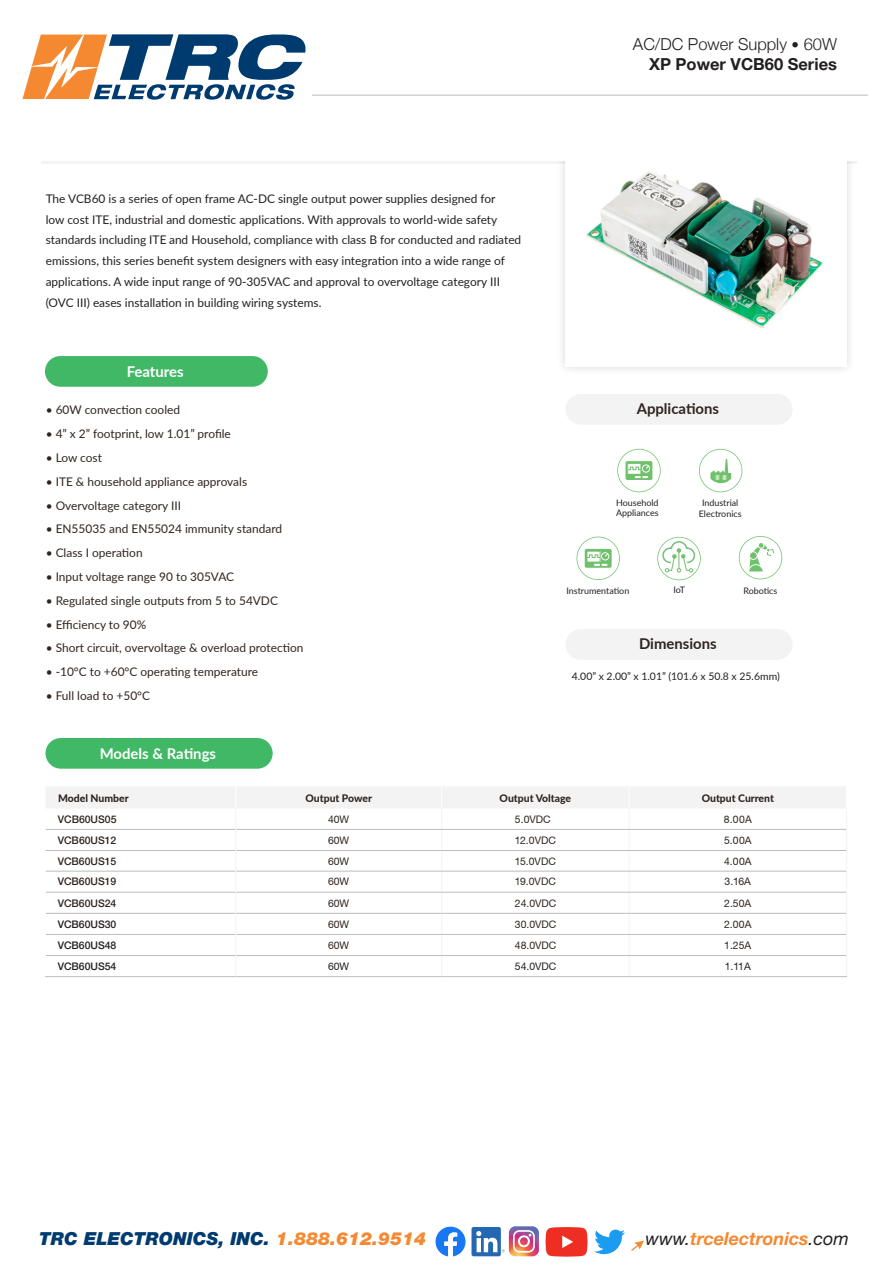
<style>
.page{position:relative;width:891px;height:1269px;background:#fff}
.page>*{position:absolute;margin:0;border:0;box-sizing:border-box;transform-origin:0 0}
.t1{font:italic 900 18px "Helvetica Neue LT Std";color:#003b70}
.t2{font:italic 700 18px "Helvetica Neue LT Std";color:#f58932}
.t3{font:300 16.5px "Helvetica Neue";color:#231f20}
.t4{font:700 16.5px "Helvetica Neue";color:#231f20}
.t5{font:700 14.85px "Lato";color:#2f241f}
.t6{font:700 14.85px "Lato";color:#fff}
.t7{font:11.85px/20.9px "Lato";color:#231f20}
.t8{font:11.85px "Lato";color:#2f241f}
.t9{font:10.35px "Helvetica Neue CE";color:#2f241f}
.t10{font:800 10.35px "Lato";color:#2f241f}
.t11{font:500 10.35px "Helvetica Neue LT";color:#2f241f}
.t12{font:10.35px "Lato";color:#1f2220}
.t13{font:500 10.35px "Helvetica Neue LT";color:#231f20}
.t14{font:10.35px "Helvetica Neue CE";color:#231f20}
.t15{font:9px/10.4px "Lato";color:#231f20}
.s1{font-size:15px}
.s2{color:#f58932}
.s3{font-weight:400;color:#231f20}
</style>
<div class="page">
<hr style="left:312px;top:94px;width:556px;height:2px;background:#d3d0ce">
<svg style="left:631px;top:1240px;width:13px;height:11px"></svg>
<svg style="left:22px;top:34px;width:284px;height:66px"></svg>
<svg style="left:436px;top:1227px;width:30px;height:30px"></svg>
<svg style="left:546px;top:1227px;width:42px;height:30px"></svg>
<svg style="left:594px;top:1229px;width:31px;height:25px"></svg>
<div style="left:472px;top:1227px;width:29px;height:29px;background:#2567b3;border-radius:2px"></div>
<svg style="left:476px;top:1226px;width:63px;height:30px"></svg>
<hr style="left:41px;top:161px;width:816px;height:3px;background:#f3f3f3">
<div style="left:565px;top:629px;width:228px;height:31px;background:#f3f3f3;border-radius:15px"></div>
<div style="left:557px;top:161px;width:299px;height:215px;background:#231f20;opacity:.2"></div>
<img style="left:565px;top:161px;width:281px;height:206px">
<div style="left:565px;top:394px;width:228px;height:31px;background:#f3f3f3;border-radius:15px"></div>
<div style="left:46px;top:738px;width:227px;height:31px;background:#40b865;border-radius:15px"></div>
<hr style="left:45px;top:976px;width:191px;height:1px;background:#bebcbc">
<hr style="left:236px;top:976px;width:206px;height:1px;background:#bebcbc">
<hr style="left:442px;top:976px;width:187px;height:1px;background:#bebcbc">
<hr style="left:629px;top:976px;width:218px;height:1px;background:#bebcbc">
<svg style="left:45px;top:787px;width:802px;height:170px"></svg>
<div style="left:45px;top:356px;width:223px;height:31px;background:#40b865;border-radius:15px"></div>
<svg style="left:577px;top:537px;width:43px;height:43px"></svg>
<svg style="left:617px;top:449px;width:44px;height:43px"></svg>
<svg style="left:699px;top:449px;width:43px;height:43px"></svg>
<svg style="left:657px;top:537px;width:44px;height:43px"></svg>
<svg style="left:739px;top:536px;width:43px;height:43px"></svg>
<p class="t3" style="left:633px;top:31px;width:206px">AC/DC Power Supply <span class="s1">•</span> 60W</p>
<p class="t4" style="left:649px;top:51px;width:189px">XP Power VCB60 Series</p>
<p class="t7" style="left:46px;top:187px;width:477px">The VCB60 is a series of open frame AC-DC single output power supplies designed for<br>low cost ITE, industrial and domestic applications. With approvals to world-wide safety standards including ITE and Household, compliance with class B for conducted and radiated emissions, this series benefit system designers with easy integration into a wide range of applications. A wide input range of 90-305VAC and approval to overvoltage category III (OVC III) eases installation in building wiring systems.</p>
<p class="t6" style="left:127px;top:361px;width:58px">Features</p>
<p class="t8" style="left:46px;top:401px;width:136px">• 60W convection cooled</p>
<p class="t8" style="left:46px;top:425px;width:187px">• 4” x 2” footprint, low 1.01” profile</p>
<p class="t8" style="left:46px;top:449px;width:58px">• Low cost</p>
<p class="t8" style="left:46px;top:473px;width:203px">• ITE &amp; household appliance approvals</p>
<p class="t8" style="left:46px;top:497px;width:137px">• Overvoltage category III</p>
<p class="t8" style="left:46px;top:521px;width:238px">• EN55035 and EN55024 immunity standard</p>
<p class="t8" style="left:46px;top:544px;width:98px">• Class I operation</p>
<p class="t8" style="left:46px;top:568px;width:190px">• Input voltage range 90 to 305VAC</p>
<p class="t8" style="left:46px;top:592px;width:234px">• Regulated single outputs from 5 to 54VDC</p>
<p class="t8" style="left:46px;top:616px;width:102px">• Efficiency to 90%</p>
<p class="t8" style="left:46px;top:640px;width:259px">• Short circuit, overvoltage &amp; overload protection</p>
<p class="t8" style="left:46px;top:664px;width:214px">• -10°C to +60°C operating temperature</p>
<p class="t8" style="left:46px;top:687px;width:106px">• Full load to +50°C</p>
<p class="t5" style="left:637px;top:398px;width:84px">Applications</p>
<p class="t15" style="left:616px;top:497px;width:44px">Household<br>Appliances</p>
<p class="t15" style="left:699px;top:497px;width:44px;text-align:center">Industrial<br>Electronics</p>
<p class="t15" style="left:566px;top:585px;width:64px">Instrumentation</p>
<p class="t15" style="left:674px;top:584px;width:13px">IoT</p>
<p class="t15" style="left:743px;top:585px;width:35px">Robotics</p>
<p class="t5" style="left:639px;top:633px;width:79px">Dimensions</p>
<p class="t12" style="left:572px;top:669px;width:210px">4.00” x 2.00” x 1.01” (101.6 x 50.8 x 25.6mm)</p>
<p class="t6" style="left:100px;top:743px;width:118px">Models &amp; Ratings</p>
<p class="t10" style="left:58px;top:790px;width:72px">Model Number</p>
<p class="t10" style="left:306px;top:790px;width:68px">Output Power</p>
<p class="t10" style="left:500px;top:790px;width:73px">Output Voltage</p>
<p class="t10" style="left:702px;top:790px;width:74px">Output Current</p>
<p class="t11" style="left:58px;top:813px;width:60px">VCB60US05</p>
<p class="t9" style="left:328px;top:813px;width:23px">40W</p>
<p class="t9" style="left:515px;top:813px;width:37px">5.0VDC</p>
<p class="t9" style="left:724px;top:813px;width:30px">8.00A</p>
<p class="t11" style="left:58px;top:834px;width:60px">VCB60US12</p>
<p class="t9" style="left:328px;top:834px;width:23px">60W</p>
<p class="t9" style="left:515px;top:834px;width:42px">12.0VDC</p>
<p class="t9" style="left:724px;top:834px;width:29px">5.00A</p>
<p class="t11" style="left:58px;top:855px;width:60px">VCB60US15</p>
<p class="t9" style="left:328px;top:855px;width:23px">60W</p>
<p class="t9" style="left:515px;top:855px;width:42px">15.0VDC</p>
<p class="t9" style="left:724px;top:855px;width:29px">4.00A</p>
<p class="t11" style="left:58px;top:876px;width:60px">VCB60US19</p>
<p class="t9" style="left:328px;top:876px;width:23px">60W</p>
<p class="t9" style="left:515px;top:876px;width:42px">19.0VDC</p>
<p class="t9" style="left:725px;top:876px;width:28px">3.16A</p>
<p class="t11" style="left:58px;top:897px;width:60px">VCB60US24</p>
<p class="t9" style="left:328px;top:897px;width:23px">60W</p>
<p class="t9" style="left:515px;top:897px;width:43px">24.0VDC</p>
<p class="t9" style="left:724px;top:897px;width:29px">2.50A</p>
<p class="t13" style="left:58px;top:918px;width:60px">VCB60US30</p>
<p class="t9" style="left:328px;top:918px;width:23px">60W</p>
<p class="t9" style="left:515px;top:918px;width:43px">30.0VDC</p>
<p class="t9" style="left:724px;top:918px;width:29px">2.00A</p>
<p class="t13" style="left:58px;top:939px;width:60px">VCB60US48</p>
<p class="t9" style="left:328px;top:939px;width:23px">60W</p>
<p class="t9" style="left:515px;top:939px;width:43px">48.0VDC</p>
<p class="t9" style="left:724px;top:939px;width:29px">1.25A</p>
<p class="t13" style="left:58px;top:960px;width:60px">VCB60US54</p>
<p class="t14" style="left:328px;top:960px;width:23px">60W</p>
<p class="t14" style="left:515px;top:960px;width:43px">54.0VDC</p>
<p class="t14" style="left:725px;top:960px;width:28px">1.11A</p>
<p class="t1" style="left:39px;top:1227px;width:388px">TRC ELECTRONICS, INC. <span class="s2">1.888.612.9514</span></p>
<p class="t2" style="left:645px;top:1227px;width:205px"><span class="s3">www.</span>trcelectronics<span class="s3">.com</span></p>
</div>
